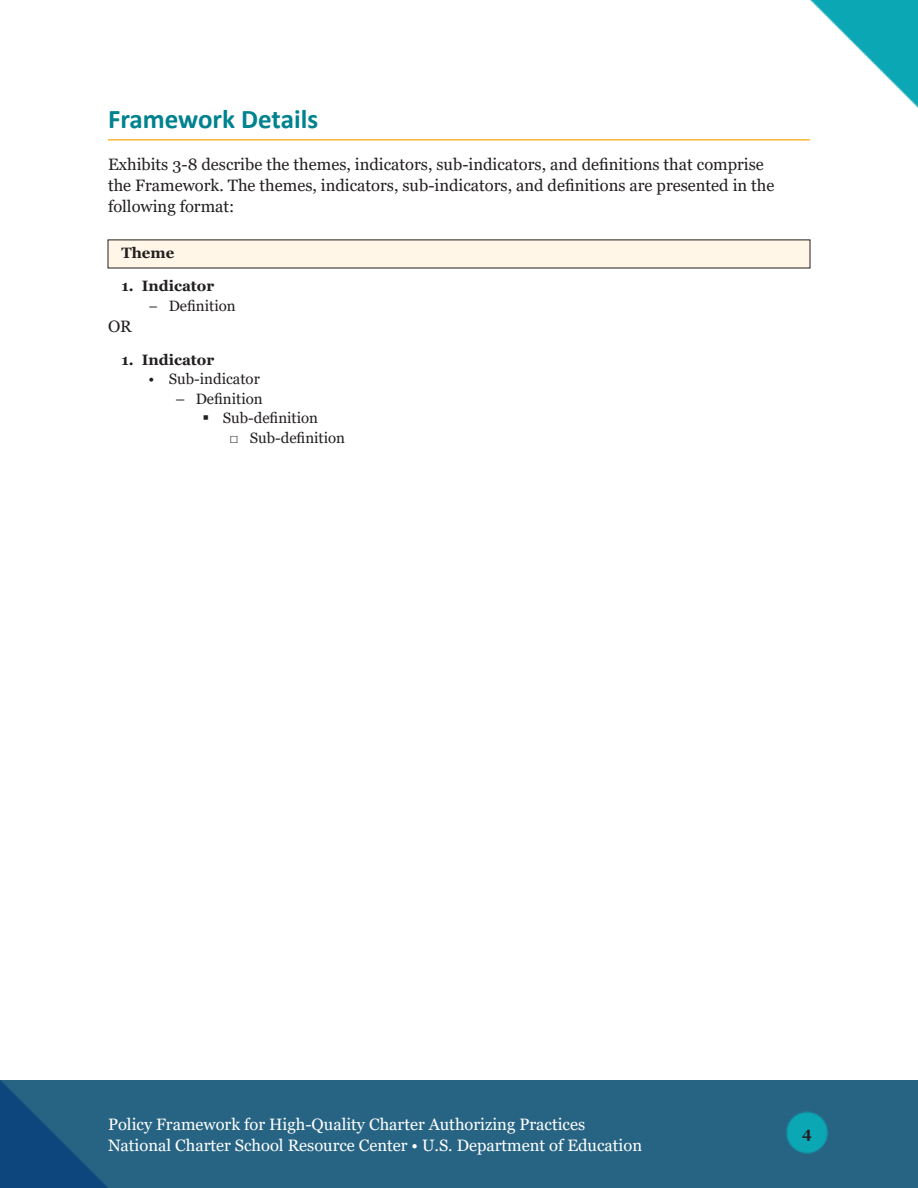
<style>
.page{position:relative;width:918px;height:1188px;background:#fff}
.page>*{position:absolute;margin:0;border:0;box-sizing:border-box;transform-origin:0 0}
.t1{font:700 27px "Calibri";color:#00828f}
.Paragraph_Body{font:16.5px/21px "Georgia";color:#231f20}
.t2{font:16.5px/21px "Georgia";color:#fff}
.Numbered_List_Hyphen{font:15px "Georgia";color:#231f20}
.Exhibit_Section_Yell{font:700 15px "Georgia";color:#231f20}
</style>
<div class="page">
<img style="left:0;top:1080px;width:918px;height:108px">
<img style="left:810px;top:0;width:108px;height:108px">
<hr style="left:108px;top:139px;width:702px;height:2px;background:#feb736">
<div style="left:108px;top:240px;width:702px;height:28px;background:#fff6e7"></div>
<h2 class="t1" style="left:108px;top:100px;width:212px">Framework Details</h2>
<p class="Paragraph_Body" style="left:108px;top:154px;width:668px">Exhibits 3-8 describe the themes, indicators, sub-indicators, and definitions that comprise the Framework. The themes, indicators, sub-indicators, and definitions are presented in the following format:</p>
<p class="Exhibit_Section_Yell" style="left:122px;top:243px;width:54px">Theme</p>
<p class="Exhibit_Section_Yell" style="left:122px;top:276px;width:94px">1. Indicator</p>
<p class="Numbered_List_Hyphen" style="left:148px;top:296px;width:89px">− Definition</p>
<p class="Paragraph_Body" style="left:108px;top:316px;width:25px">OR</p>
<p class="Exhibit_Section_Yell" style="left:122px;top:350px;width:94px">1. Indicator</p>
<p class="Numbered_List_Hyphen" style="left:148px;top:370px;width:113px">• Sub-indicator</p>
<p class="Numbered_List_Hyphen" style="left:176px;top:389px;width:89px">– Definition</p>
<p class="Numbered_List_Hyphen" style="left:223px;top:409px;width:97px">Sub-definition</p>
<p class="Numbered_List_Hyphen" style="left:230px;top:428px;width:117px">□ Sub-definition</p>
<p class="t2" style="left:108px;top:1114px;width:536px">Policy Framework for High-Quality Charter Authorizing Practices<br>National Charter School Resource Center • U.S. Department of Education</p>
<p class="Exhibit_Section_Yell" style="left:802px;top:1123px;width:11px">4</p>
</div>
